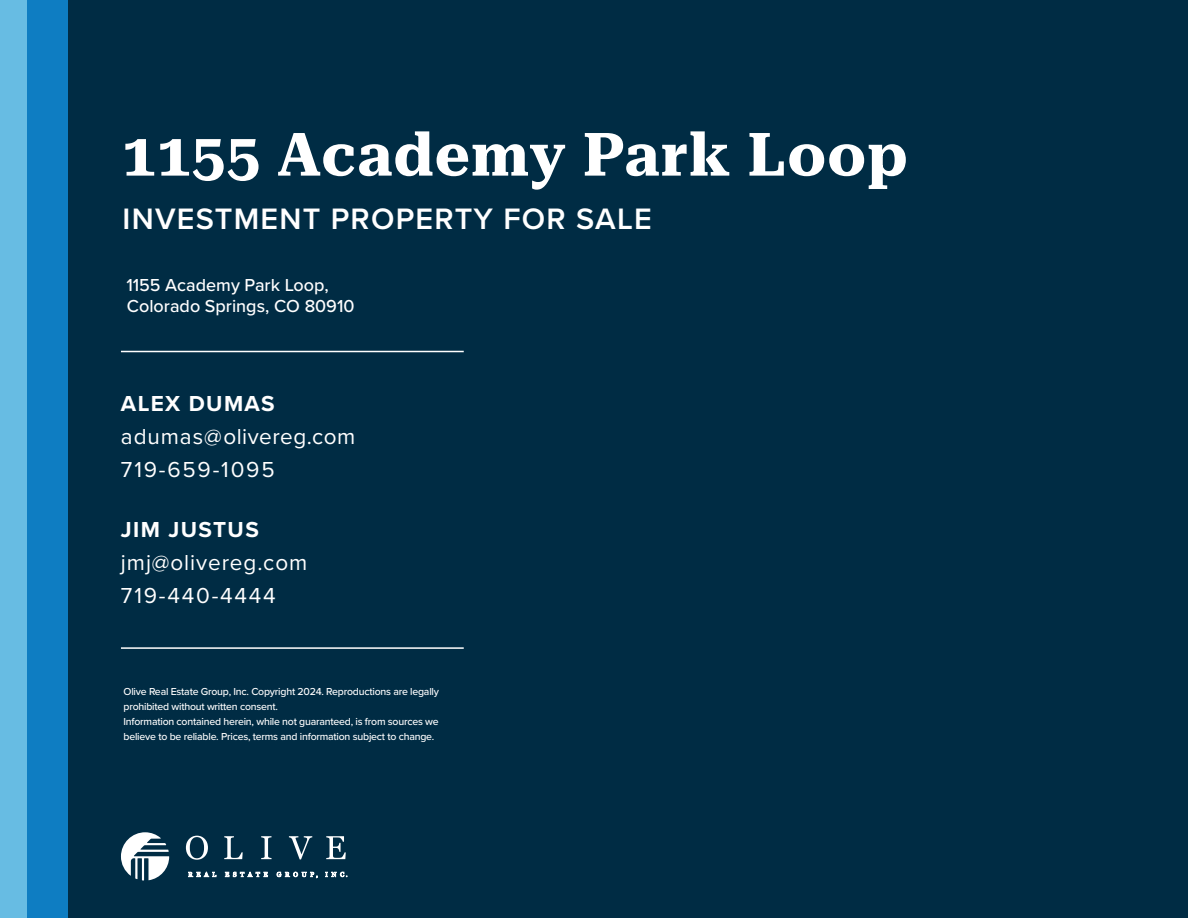
<style>
.page{position:relative;width:1188px;height:918px;background:#002c44}
.page>*{position:absolute;margin:0;border:0;box-sizing:border-box;transform-origin:0 0}
.t1{font:60px "Roboto Serif 20 pt";letter-spacing:.02em;color:#fff}
.t2{font:600 30.6px "Proxima Nova";letter-spacing:.04em;color:#fff}
.t3{font:22.5px/33.2px "Proxima Nova";letter-spacing:.04em;color:#fff}
.t4{font:700 22.5px "Proxima Nova";letter-spacing:.06em;color:#fff}
.t5{font:500 18px/21.6px "Proxima Nova";color:#fff}
.t6{font:500 10.5px/15px "Proxima Nova";letter-spacing:-.02em;color:#fff}
</style>
<div class="page">
<div style="left:27px;top:0;width:41px;height:918px;background:#0e7dc2"></div>
<div style="left:0;top:0;width:27px;height:918px;background:#67bce3"></div>
<hr style="left:121px;top:351px;width:343px;height:1px;background:#fff">
<hr style="left:121px;top:647px;width:343px;height:2px;background:#fff">
<svg style="left:121px;top:832px;width:48px;height:49px"></svg>
<svg style="left:186px;top:836px;width:22px;height:24px"></svg>
<svg style="left:224px;top:836px;width:19px;height:23px"></svg>
<svg style="left:261px;top:836px;width:11px;height:23px"></svg>
<svg style="left:289px;top:836px;width:23px;height:23px"></svg>
<svg style="left:326px;top:836px;width:20px;height:23px"></svg>
<svg style="left:188px;top:872px;width:28px;height:5px"></svg>
<svg style="left:225px;top:872px;width:43px;height:5px"></svg>
<svg style="left:277px;top:872px;width:41px;height:6px"></svg>
<svg style="left:325px;top:872px;width:22px;height:5px"></svg>
<h1 class="t1" style="left:122px;top:107px;width:787px">1155 Academy Park Loop</h1>
<h2 class="t2" style="left:123px;top:196px;width:531px">INVESTMENT PROPERTY FOR SALE</h2>
<h3 class="t5" style="left:126px;top:273px;width:230px">1155 Academy Park Loop,<br>Colorado Springs, CO 80910</h3>
<h3 class="t4" style="left:121px;top:387px;width:155px">ALEX DUMAS</h3>
<h3 class="t3" style="left:121px;top:419px;width:236px">adumas@olivereg.com<br>719-659-1095</h3>
<h3 class="t4" style="left:121px;top:513px;width:139px">JIM JUSTUS</h3>
<h3 class="t3" style="left:121px;top:545px;width:188px">jmj@olivereg.com<br>719-440-4444</h3>
<p class="t6" style="left:124px;top:684px;width:317px">Olive Real Estate Group, Inc. Copyright 2024. Reproductions are legally prohibited without written consent.<br>Information contained herein, while not guaranteed, is from sources we believe to be reliable. Prices, terms and information subject to change.</p>
</div>
